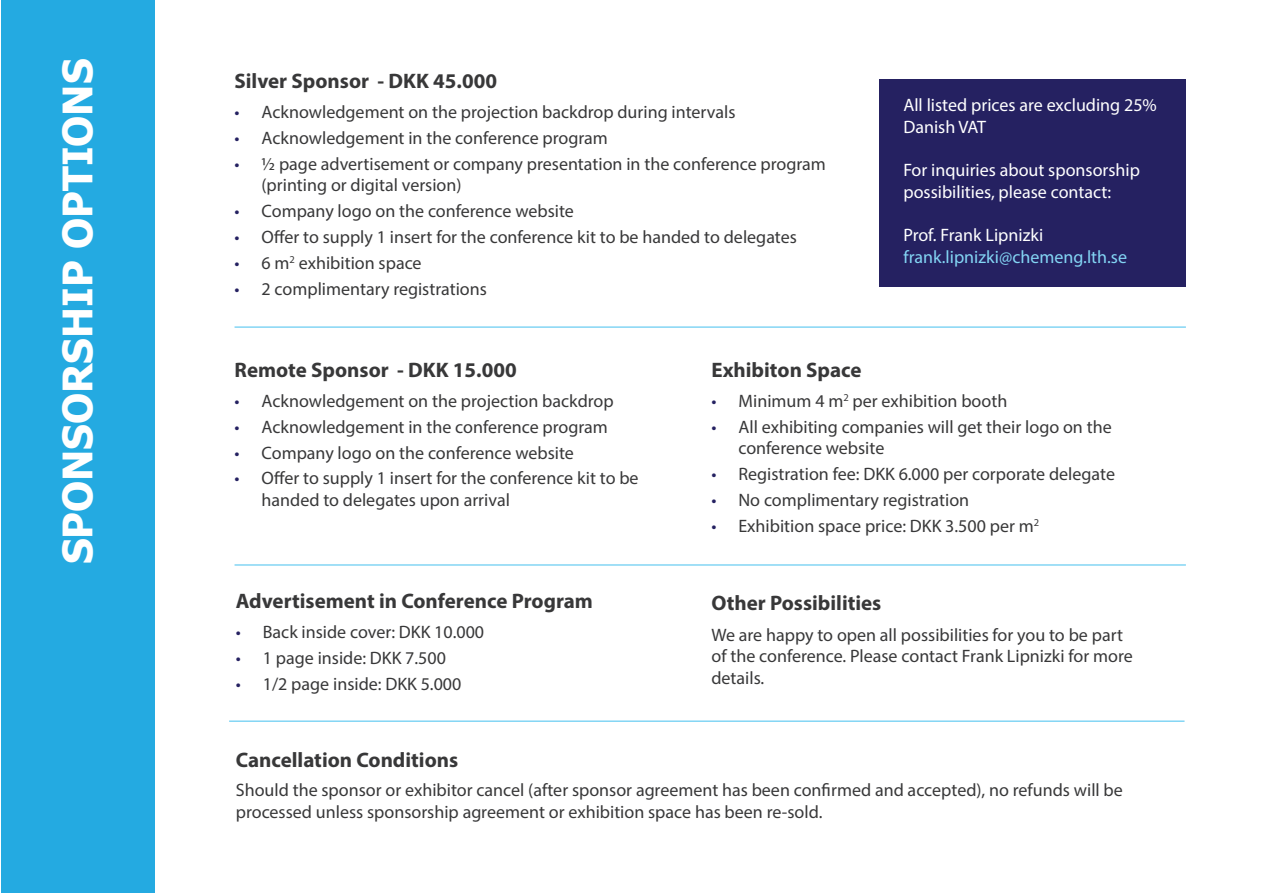
<style>
.page{position:relative;width:1263px;height:893px;background:#fff}
.page>*{position:absolute;margin:0;border:0;box-sizing:border-box;transform-origin:0 0}
.t1{font:700 40.5px "Tahoma";color:#fff}
.t2{font:700 21px "Myriad Pro";color:#383839}
.t3{font:18px/21.6px "Myriad Pro";color:#383839}
.t4{font:18px/21.6px "Myriad Pro";color:#fff}
.t5{font:18px "Myriad Pro";color:#83d5f4}
.s1{color:#252161}
</style>
<div class="page">
<hr style="left:235px;top:326px;width:951px;height:2px;background:#83d5f4">
<div style="left:1px;top:0;width:153px;height:893px;background:#24aae1"></div>
<div style="left:879px;top:79px;width:307px;height:207px;background:#252161"></div>
<hr style="left:235px;top:564px;width:951px;height:2px;background:#83d5f4">
<hr style="left:229px;top:720px;width:955px;height:2px;background:#83d5f4">
<p class="t1" style="left:49px;top:564px;width:507px;rotate:-90deg">SPONSORSHIP OPTIONS</p>
<p class="t2" style="left:235px;top:67px;width:264px">Silver Sponsor - DKK 45.000</p>
<p class="t3" style="left:235px;top:101px;width:502px"><span class="s1">•</span> Acknowledgement on the projection backdrop during intervals</p>
<p class="t3" style="left:235px;top:127px;width:375px"><span class="s1">•</span> Acknowledgement in the conference program</p>
<p class="t3" style="left:262px;top:153px;width:566px;text-indent:-27px"><span class="s1">•</span> ½ page advertisement or company presentation in the conference program (printing or digital version)</p>
<p class="t3" style="left:235px;top:200px;width:341px"><span class="s1">•</span> Company logo on the conference website</p>
<p class="t3" style="left:235px;top:226px;width:564px"><span class="s1">•</span> Offer to supply 1 insert for the conference kit to be handed to delegates</p>
<p class="t3" style="left:235px;top:252px;width:189px"><span class="s1">•</span> 6 m<sup>2</sup> exhibition space</p>
<p class="t3" style="left:235px;top:278px;width:254px"><span class="s1">•</span> 2 complimentary registrations</p>
<p class="t4" style="left:903px;top:94px;width:255px">All listed prices are excluding 25%<br>Danish VAT</p>
<p class="t4" style="left:903px;top:159px;width:238px">For inquiries about sponsorship possibilities, please contact:</p>
<p class="t4" style="left:903px;top:224px;width:141px">Prof. Frank Lipnizki</p>
<p class="t5" style="left:903px;top:245px;width:225px">frank.lipnizki@chemeng.lth.se</p>
<p class="t2" style="left:235px;top:356px;width:284px">Remote Sponsor - DKK 15.000</p>
<p class="t3" style="left:235px;top:390px;width:381px"><span class="s1">•</span> Acknowledgement on the projection backdrop</p>
<p class="t3" style="left:235px;top:416px;width:375px"><span class="s1">•</span> Acknowledgement in the conference program</p>
<p class="t3" style="left:235px;top:441px;width:341px"><span class="s1">•</span> Company logo on the conference website</p>
<p class="t3" style="left:262px;top:467px;width:379px;text-indent:-27px"><span class="s1">•</span> Offer to supply 1 insert for the conference kit to be handed to delegates upon arrival</p>
<p class="t2" style="left:236px;top:587px;width:359px">Advertisement in Conference Program</p>
<p class="t3" style="left:236px;top:621px;width:250px"><span class="s1">•</span> Back inside cover: DKK 10.000</p>
<p class="t3" style="left:236px;top:647px;width:212px"><span class="s1">•</span> 1 page inside: DKK 7.500</p>
<p class="t3" style="left:236px;top:673px;width:227px"><span class="s1">•</span> 1/2 page inside: DKK 5.000</p>
<p class="t2" style="left:236px;top:746px;width:224px">Cancellation Conditions</p>
<p class="t2" style="left:711px;top:356px;width:152px">Exhibiton Space</p>
<p class="t3" style="left:711px;top:390px;width:297px"><span class="s1">•</span> Minimum 4 m<sup>2</sup> per exhibition booth</p>
<p class="t3" style="left:738px;top:416px;width:375px;text-indent:-27px"><span class="s1">•</span> All exhibiting companies will get their logo on the conference website</p>
<p class="t3" style="left:711px;top:463px;width:405px"><span class="s1">•</span> Registration fee: DKK 6.000 per corporate delegate</p>
<p class="t3" style="left:711px;top:489px;width:259px"><span class="s1">•</span> No complimentary registration</p>
<p class="t3" style="left:711px;top:515px;width:329px"><span class="s1">•</span> Exhibition space price: DKK 3.500 per m<sup>2</sup></p>
<p class="t2" style="left:711px;top:589px;width:171px">Other Possibilities</p>
<p class="t3" style="left:711px;top:624px;width:423px">We are happy to open all possibilities for you to be part of the conference. Please contact Frank Lipnizki for more details.</p>
<p class="t3" style="left:236px;top:779px;width:888px">Should the sponsor or exhibitor cancel (after sponsor agreement has been confirmed and accepted), no refunds will be processed unless sponsorship agreement or exhibition space has been re-sold.</p>
</div>
